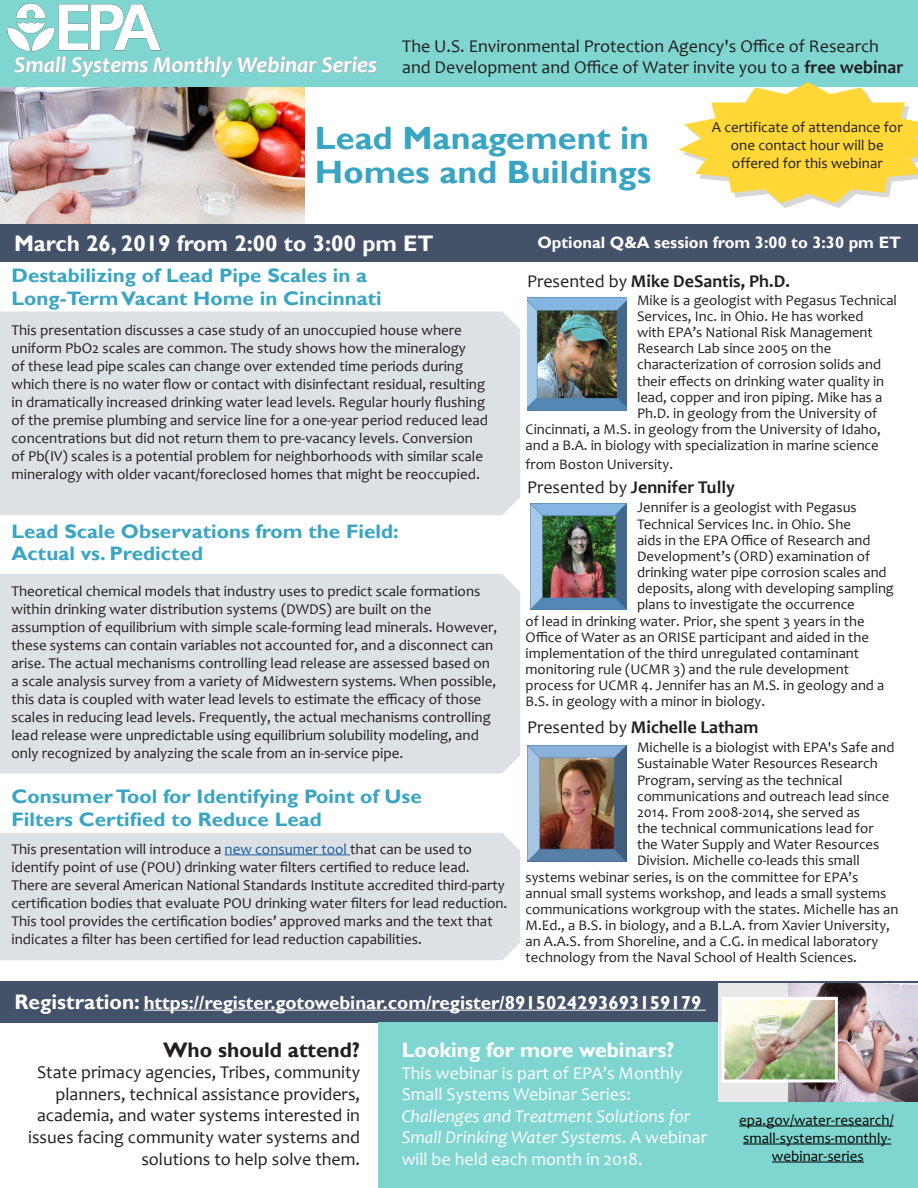
<style>
.page{position:relative;width:918px;height:1188px;background:#fff}
.page>*{position:absolute;margin:0;border:0;box-sizing:border-box;transform-origin:0 0}
.t1{font:700 32.25px/34.7px "Gill Sans";color:#39a5c3;scale:1.06 1}
.t2{font:italic 700 22.5px "Candara";color:#fff}
.t3{font:700 22.5px "Gill Sans";color:#fff}
.t4{font:700 21px "Gill Sans";color:#fff}
.t5{font:700 21px "Gill Sans";color:#231f20}
.t6{font:700 19.5px/22.5px "Gill Sans";color:#39a5c3;scale:1.06 1}
.t7{font:700 18.75px "Gill Sans";color:#fff}
.t8{font:18px "Candara";color:#231f20}
.t9{font:18px/21.6px "Candara";color:#fff}
.t10{font:700 18px "Candara";color:#231f20}
.t11{font:700 16.5px "Gill Sans";color:#fff}
.t12{font:15px/18px "Candara";color:#231f20}
.t13{font:15px/18px "Candara";color:#000;text-align:center}
.t14{font:14.7px "Candara";color:#231f20}
.s1{font-weight:700}
.s2{font-weight:400}
.s3{color:#175d9e}
.s4{font-size:21px}
.s5{font-style:italic}
</style>
<div class="page">
<img style="left:0;top:88px;width:304px;height:137px">
<div style="left:0;top:981px;width:918px;height:42px;background:#435269"></div>
<div style="left:378px;top:1023px;width:350px;height:165px;background:#7fd6d1"></div>
<div style="left:718px;top:1101px;width:200px;height:87px;background:#7fd6d1"></div>
<hr style="left:739px;top:1126px;width:155px;height:1px;background:#000">
<hr style="left:743px;top:1144px;width:148px;height:1px;background:#000">
<hr style="left:772px;top:1162px;width:92px;height:1px;background:#000">
<img style="left:718px;top:983px;width:200px;height:119px">
<hr style="left:144px;top:1010px;width:562px;height:1px;background:#fff">
<div style="left:0;top:0;width:918px;height:87px;background:#7fd6d1"></div>
<svg style="left:14px;top:56px;width:363px;height:22px"></svg>
<img style="left:7px;top:4px;width:154px;height:48px">
<div style="left:0;top:311px;width:520px;height:204px;background:#dde1e5"></div>
<img style="left:527px;top:297px;width:100px;height:113px">
<div style="left:0;top:225px;width:918px;height:37px;background:#435269"></div>
<div style="left:683px;top:86px;width:235px;height:122px;background:#231f20;opacity:.18"></div>
<svg style="left:679px;top:82px;width:239px;height:121px"></svg>
<div style="left:0;top:574px;width:520px;height:199px;background:#dde1e5"></div>
<img style="left:531px;top:503px;width:96px;height:106px">
<div style="left:0;top:833px;width:520px;height:127px;background:#dde1e5"></div>
<hr style="left:225px;top:855px;width:125px;height:1px;background:#175d9e">
<img style="left:527px;top:745px;width:100px;height:116px">
<p class="t8" style="left:402px;top:35px;width:478px">The U.S. Environmental Protection Agency's Office of Research</p>
<p class="t2" style="left:14px;top:51px;width:364px">Small Systems Monthly Webinar Series</p>
<p class="t8" style="left:402px;top:56px;width:503px">and Development and Office of Water invite you to a <span class="s1">free webinar</span></p>
<p class="t1" style="left:315px;top:121px;width:319px">Lead Management in<br>Homes and Buildings</p>
<p class="t12" style="left:712px;top:118px;width:192px;text-align:center">A certificate of attendance for one contact hour will be offered for this webinar</p>
<p class="t3" style="left:14px;top:230px;width:421px">March 26, 2019 from 2:00 to 3:00 pm ET</p>
<p class="t11" style="left:537px;top:233px;width:365px">Optional Q&amp;A session from 3:00 to 3:30 pm ET</p>
<p class="t6" style="left:12px;top:265px;width:351px">Destabilizing of Lead Pipe Scales in a<br>Long-Term Vacant Home in Cincinnati</p>
<p class="t10" style="left:527px;top:270px;width:264px"><span class="s2">Presented by</span> Mike DeSantis, Ph.D.</p>
<p class="t14" style="left:637px;top:291px;width:261px">Mike is a geologist with Pegasus Technical</p>
<p class="t14" style="left:637px;top:307px;width:228px">Services, Inc. in Ohio. He has worked</p>
<p class="t14" style="left:637px;top:323px;width:237px">with EPA’s National Risk Management</p>
<p class="t14" style="left:637px;top:339px;width:196px">Research Lab since 2005 on the</p>
<p class="t14" style="left:637px;top:355px;width:246px">characterization of corrosion solids and</p>
<p class="t14" style="left:637px;top:372px;width:249px">their effects on drinking water quality in</p>
<p class="t14" style="left:637px;top:388px;width:247px">lead, copper and iron piping. Mike has a</p>
<p class="t14" style="left:637px;top:404px;width:242px">Ph.D. in geology from the University of</p>
<p class="t14" style="left:526px;top:420px;width:357px">Cincinnati, a M.S. in geology from the University of Idaho,</p>
<p class="t14" style="left:526px;top:436px;width:355px">and a B.A. in biology with specialization in marine science</p>
<p class="t14" style="left:526px;top:455px;width:149px">from Boston University.</p>
<p class="t12" style="left:12px;top:321px;width:478px">This presentation discusses a case study of an unoccupied house where uniform PbO2 scales are common. The study shows how the mineralogy<br>of these lead pipe scales can change over extended time periods during which there is no water flow or contact with disinfectant residual, resulting in dramatically increased drinking water lead levels. Regular hourly flushing of the premise plumbing and service line for a one-year period reduced lead concentrations but did not return them to pre-vacancy levels. Conversion of Pb(IV) scales is a potential problem for neighborhoods with similar scale mineralogy with older vacant/foreclosed homes that might be reoccupied.</p>
<p class="t10" style="left:527px;top:476px;width:209px"><span class="s2">Presented by</span> Jennifer Tully</p>
<p class="t14" style="left:637px;top:498px;width:221px">Jennifer is a geologist with Pegasus</p>
<p class="t14" style="left:637px;top:515px;width:215px">Technical Services Inc. in Ohio. She</p>
<p class="t14" style="left:637px;top:531px;width:235px">aids in the EPA Office of Research and</p>
<p class="t14" style="left:637px;top:547px;width:234px">Development’s (ORD) examination of</p>
<p class="t14" style="left:637px;top:563px;width:251px">drinking water pipe corrosion scales and</p>
<p class="t14" style="left:637px;top:579px;width:258px">deposits, along with developing sampling</p>
<p class="t14" style="left:637px;top:595px;width:219px">plans to investigate the occurrence</p>
<p class="t14" style="left:526px;top:612px;width:341px">of lead in drinking water. Prior, she spent 3 years in the</p>
<p class="t14" style="left:526px;top:628px;width:345px">Office of Water as an ORISE participant and aided in the</p>
<p class="t14" style="left:526px;top:644px;width:335px">implementation of the third unregulated contaminant</p>
<p class="t14" style="left:526px;top:660px;width:325px">monitoring rule (UCMR 3) and the rule development</p>
<p class="t14" style="left:526px;top:676px;width:360px">process for UCMR 4. Jennifer has an M.S. in geology and a</p>
<p class="t14" style="left:526px;top:693px;width:241px">B.S. in geology with a minor in biology.</p>
<p class="t6" style="left:12px;top:520px;width:367px">Lead Scale Observations from the Field:</p>
<p class="t6" style="left:12px;top:543px;width:182px">Actual vs. Predicted</p>
<p class="t12" style="left:12px;top:582px;width:487px">Theoretical chemical models that industry uses to predict scale formations within drinking water distribution systems (DWDS) are built on the assumption of equilibrium with simple scale-forming lead minerals. However, these systems can contain variables not accounted for, and a disconnect can arise. The actual mechanisms controlling lead release are assessed based on a scale analysis survey from a variety of Midwestern systems. When possible, this data is coupled with water lead levels to estimate the efficacy of those scales in reducing lead levels. Frequently, the actual mechanisms controlling lead release were unpredictable using equilibrium solubility modeling, and only recognized by analyzing the scale from an in-service pipe.</p>
<p class="t10" style="left:527px;top:716px;width:233px"><span class="s2">Presented by</span> Michelle Latham</p>
<p class="t14" style="left:637px;top:738px;width:259px">Michelle is a biologist with EPA's Safe and</p>
<p class="t14" style="left:637px;top:754px;width:242px">Sustainable Water Resources Research</p>
<p class="t14" style="left:637px;top:771px;width:207px">Program, serving as the technical</p>
<p class="t14" style="left:637px;top:787px;width:254px">communications and outreach lead since</p>
<p class="t14" style="left:637px;top:803px;width:225px">2014. From 2008-2014, she served as</p>
<p class="t14" style="left:637px;top:819px;width:238px">the technical communications lead for</p>
<p class="t14" style="left:637px;top:835px;width:244px">the Water Supply and Water Resources</p>
<p class="t14" style="left:637px;top:851px;width:224px">Division. Michelle co-leads this small</p>
<p class="t14" style="left:526px;top:868px;width:334px">systems webinar series, is on the committee for EPA’s</p>
<p class="t14" style="left:526px;top:884px;width:362px">annual small systems workshop, and leads a small systems</p>
<p class="t14" style="left:526px;top:900px;width:374px">communications workgroup with the states. Michelle has an</p>
<p class="t14" style="left:526px;top:916px;width:366px">M.Ed., a B.S. in biology, and a B.L.A. from Xavier University,</p>
<p class="t14" style="left:526px;top:932px;width:354px">an A.A.S. from Shoreline, and a C.G. in medical laboratory</p>
<p class="t14" style="left:526px;top:948px;width:333px">technology from the Naval School of Health Sciences.</p>
<p class="t6" style="left:12px;top:786px;width:389px">Consumer Tool for Identifying Point of Use<br>Filters Certified to Reduce Lead</p>
<p class="t12" style="left:11px;top:840px;width:497px">This presentation will introduce a <span class="s3">new consumer tool</span> that can be used to identify point of use (POU) drinking water filters certified to reduce lead.<br>There are several American National Standards Institute accredited third-party certification bodies that evaluate POU drinking water filters for lead reduction.<br>This tool provides the certification bodies’ approved marks and the text that indicates a filter has been certified for lead reduction capabilities.</p>
<p class="t7" style="left:14px;top:991px;width:689px"><span class="s4">Registration:</span> https://register.gotowebinar.com/register/8915024293693159179</p>
<p class="t5" style="left:163px;top:1037px;width:198px">Who should attend?</p>
<p class="t8" style="left:37px;top:1061px;width:324px">State primacy agencies, Tribes, community</p>
<p class="t8" style="left:55px;top:1083px;width:306px">planners, technical assistance providers,</p>
<p class="t8" style="left:37px;top:1104px;width:324px">academia, and water systems interested in</p>
<p class="t8" style="left:28px;top:1126px;width:333px">issues facing community water systems and</p>
<p class="t8" style="left:141px;top:1147px;width:220px">solutions to help solve them.</p>
<p class="t4" style="left:402px;top:1037px;width:274px">Looking for more webinars?</p>
<p class="t9" style="left:402px;top:1062px;width:282px">This webinar is part of EPA’s Monthly</p>
<p class="t9" style="left:402px;top:1083px;width:307px">Small Systems Webinar Series:<br><span class="s5">Challenges and Treatment Solutions for Small Drinking Water Systems</span>. A webinar will be held each month in 2018.</p>
<p class="t13" style="left:739px;top:1111px;width:156px">epa.gov/water-research/</p>
<p class="t13" style="left:743px;top:1129px;width:150px">small-systems-monthly&shy;webinar-series</p>
</div>
